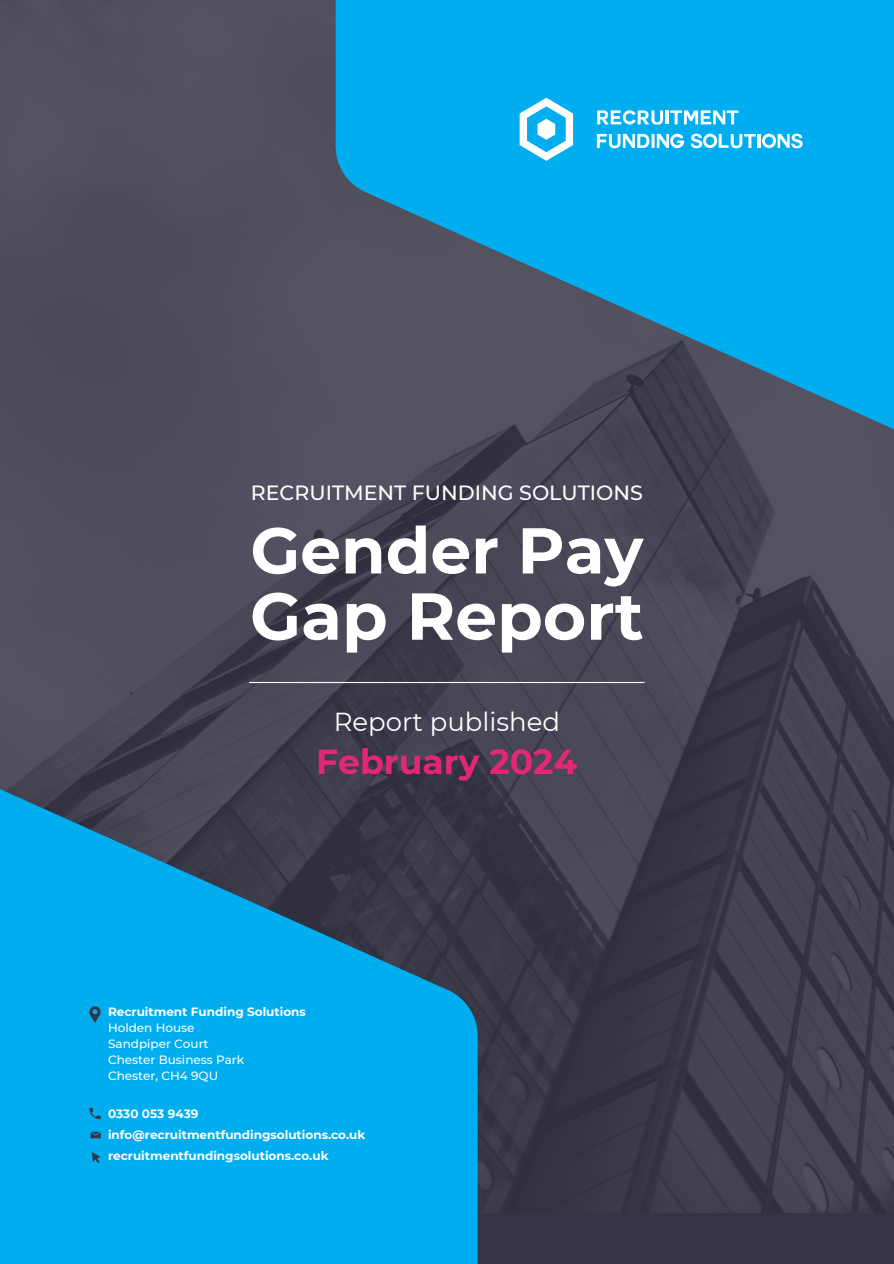
<style>
.page{position:relative;width:894px;height:1264px;background:#fff}
.page>*{position:absolute;margin:0;border:0;box-sizing:border-box;transform-origin:0 0}
.t1{font:700 66.3px "Montserrat";color:#fff}
.t2{font:700 64.65px "Montserrat";color:#fff}
.t3{font:700 34.5px "Montserrat";color:#e32871}
.t4{font:25.95px "Montserrat";color:#fff}
.t5{font:500 20.55px "Montserrat";color:#fff}
.t6{font:700 12px "Montserrat";color:#fff}
.t7{font:500 12px "Montserrat";color:#fff}
</style>
<div class="page">
<img style="left:0;top:0;width:893px;height:1212px">
<img style="left:164px;top:0;width:729px;height:673px">
<img style="left:0;top:540px;width:637px;height:672px">
<div style="left:0;top:1212px;width:893px;height:51px;background:#353547"></div>
<svg style="left:335px;top:0;width:558px;height:501px;background:#1f86b3"></svg>
<svg style="left:0;top:680px;width:477px;height:583px;background:#1784b3"></svg>
<svg style="left:597px;top:110px;width:66px;height:15px"></svg>
<hr style="left:665px;top:110px;width:3px;height:14px;background:#fff">
<svg style="left:670px;top:110px;width:68px;height:14px"></svg>
<svg style="left:596px;top:134px;width:88px;height:14px"></svg>
<svg style="left:690px;top:134px;width:65px;height:14px"></svg>
<hr style="left:757px;top:134px;width:3px;height:14px;background:#fff">
<svg style="left:761px;top:134px;width:41px;height:14px"></svg>
<svg style="left:519px;top:98px;width:54px;height:63px"></svg>
<svg style="left:89px;top:1006px;width:12px;height:16px"></svg>
<svg style="left:89px;top:1107px;width:12px;height:12px"></svg>
<svg style="left:90px;top:1131px;width:11px;height:7px"></svg>
<svg style="left:92px;top:1151px;width:9px;height:12px"></svg>
<hr style="left:249px;top:682px;width:395px;height:1px;background:#fff">
<h1 class="t5" style="left:251px;top:479px;width:393px">RECRUITMENT FUNDING SOLUTIONS</h1>
<h4 class="t2" style="left:250px;top:511px;width:394px">Gender Pay</h4>
<h4 class="t1" style="left:250px;top:575px;width:395px">Gap Report</h4>
<h2 class="t4" style="left:333px;top:705px;width:228px">Report published</h2>
<p class="t3" style="left:316px;top:740px;width:263px">February 2024</p>
<p class="t6" style="left:108px;top:1003px;width:199px">Recruitment Funding Solutions</p>
<p class="t7" style="left:108px;top:1019px;width:88px">Holden House</p>
<p class="t7" style="left:108px;top:1035px;width:102px">Sandpiper Court</p>
<p class="t7" style="left:108px;top:1051px;width:138px">Chester Business Park</p>
<p class="t7" style="left:108px;top:1067px;width:112px">Chester, CH4 9QU</p>
<p class="t6" style="left:108px;top:1105px;width:92px">0330 053 9439</p>
<p class="t6" style="left:108px;top:1126px;width:259px">info@recruitmentfundingsolutions.co.uk</p>
<p class="t6" style="left:108px;top:1147px;width:222px">recruitmentfundingsolutions.co.uk</p>
</div>
